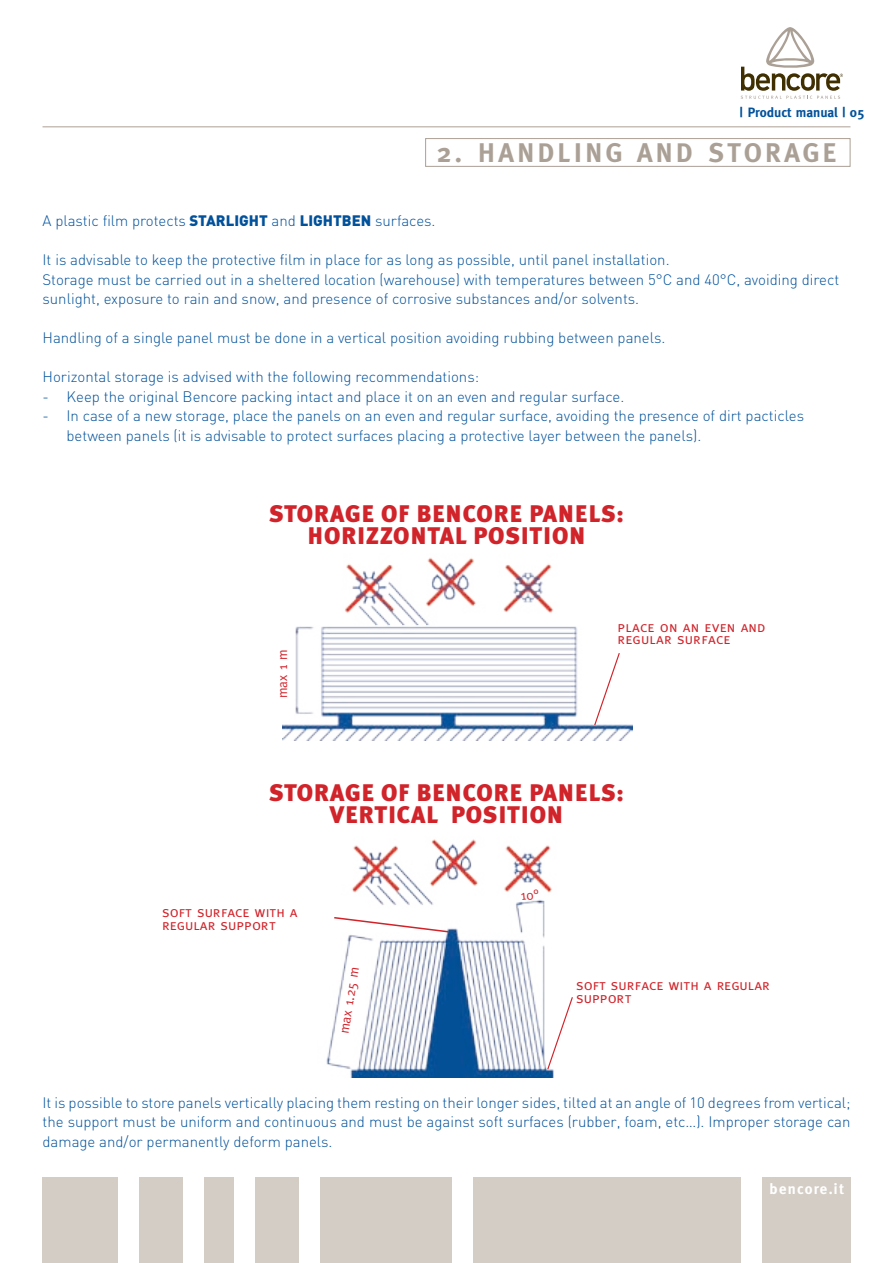
<style>
.page{position:relative;width:893px;height:1263px;background:#fff}
.page>*{position:absolute;margin:0;border:0;box-sizing:border-box;transform-origin:0 0}
.t1{font:700 27px "Meta";letter-spacing:.13em;color:#aba095}
.t2{font:900 24px/22.5px "Meta Plus";letter-spacing:.03em;color:#d1232a;text-align:center}
.t3{font:300 15px/19.5px "DIN";color:#01519b}
.t4{font:15px/13.5px "Meta Caps";color:#d1232a}
.t5{font:700 15px "Meta";letter-spacing:.085em;color:#fff}
.t6{font:700 13.5px "Meta";color:#01519b}
.t7{font:13.35px "Meta";color:#d1232a}
.s1{font-weight:900}
</style>
<div class="page">
<hr style="left:43px;top:126px;width:807px;height:1px;background:#aba095">
<svg style="left:741px;top:27px;width:102px;height:72px"></svg>
<div style="left:43px;top:1178px;width:75px;height:85px;background:#d4cdc5"></div>
<div style="left:139px;top:1178px;width:44px;height:85px;background:#d4cdc5"></div>
<div style="left:204px;top:1178px;width:30px;height:85px;background:#d4cdc5"></div>
<div style="left:255px;top:1178px;width:44px;height:85px;background:#d4cdc5"></div>
<div style="left:320px;top:1178px;width:132px;height:85px;background:#d4cdc5"></div>
<div style="left:473px;top:1178px;width:268px;height:85px;background:#d4cdc5"></div>
<div style="left:762px;top:1178px;width:88px;height:85px;background:#d4cdc5"></div>
<div style="left:425px;top:138px;width:425px;height:29px;border:1px solid #aba095"></div>
<img style="left:282px;top:557px;width:350px;height:184px">
<svg style="left:593px;top:652px;width:28px;height:74px"></svg>
<img style="left:326px;top:839px;width:228px;height:238px">
<svg style="left:546px;top:996px;width:27px;height:75px"></svg>
<svg style="left:333px;top:916px;width:117px;height:17px"></svg>
<svg style="left:521px;top:889px;width:17px;height:11px"></svg>
<p class="t6" style="left:740px;top:104px;width:126px">| Product manual | 05</p>
<h1 class="t1" style="left:437px;top:137px;width:401px">2. HANDLING AND STORAGE</h1>
<p class="t3" style="left:43px;top:211px;width:395px">A plastic film protects <span class="s1">STARLIGHT</span> and <span class="s1">LIGHTBEN</span> surfaces.</p>
<p class="t3" style="left:43px;top:250px;width:798px">It is advisable to keep the protective film in place for as long as possible, until panel installation.<br>Storage must be carried out in a sheltered location (warehouse) with temperatures between 5°C and 40°C, avoiding direct sunlight, exposure to rain and snow, and presence of corrosive substances and/or solvents.</p>
<p class="t3" style="left:43px;top:328px;width:624px">Handling of a single panel must be done in a vertical position avoiding rubbing between panels.</p>
<p class="t3" style="left:43px;top:367px;width:438px">Horizontal storage is advised with the following recommendations:</p>
<p class="t3" style="left:43px;top:387px;width:583px">- Keep the original Bencore packing intact and place it on an even and regular surface.</p>
<p class="t3" style="left:67px;top:406px;width:739px;text-indent:-24px">- In case of a new storage, place the panels on an even and regular surface, avoiding the presence of dirt pacticles between panels (it is advisable to protect surfaces placing a protective layer between the panels).</p>
<h2 class="t2" style="left:269px;top:502px;width:356px">STORAGE OF BENCORE PANELS:<br>HORIZZONTAL POSITION</h2>
<p class="t7" style="left:275px;top:698px;width:50px;rotate:-90deg">max 1 m</p>
<p class="t4" style="left:618px;top:620px;width:150px;line-height:12px">place on an even and regular surface</p>
<h2 class="t2" style="left:269px;top:781px;width:356px">STORAGE OF BENCORE PANELS:<br>VERTICAL POSITION</h2>
<p class="t4" style="left:162px;top:905px;width:137px">soft surface with a regular support</p>
<p class="t7" style="left:336px;top:1032px;width:69px;rotate:-81deg">max 1.25 m</p>
<p class="t4" style="left:576px;top:978px;width:195px">soft surface with a regular support</p>
<p class="t3" style="left:43px;top:1092px;width:809px;text-align:justify">It is possible to store panels vertically placing them resting on their longer sides, tilted at an angle of 10 degrees from vertical; the support must be uniform and continuous and must be against soft surfaces (rubber, foam, etc…). Improper storage can damage and/or permanently deform panels.</p>
<p class="t5" style="left:769px;top:1180px;width:76px">bencore.it</p>
</div>
